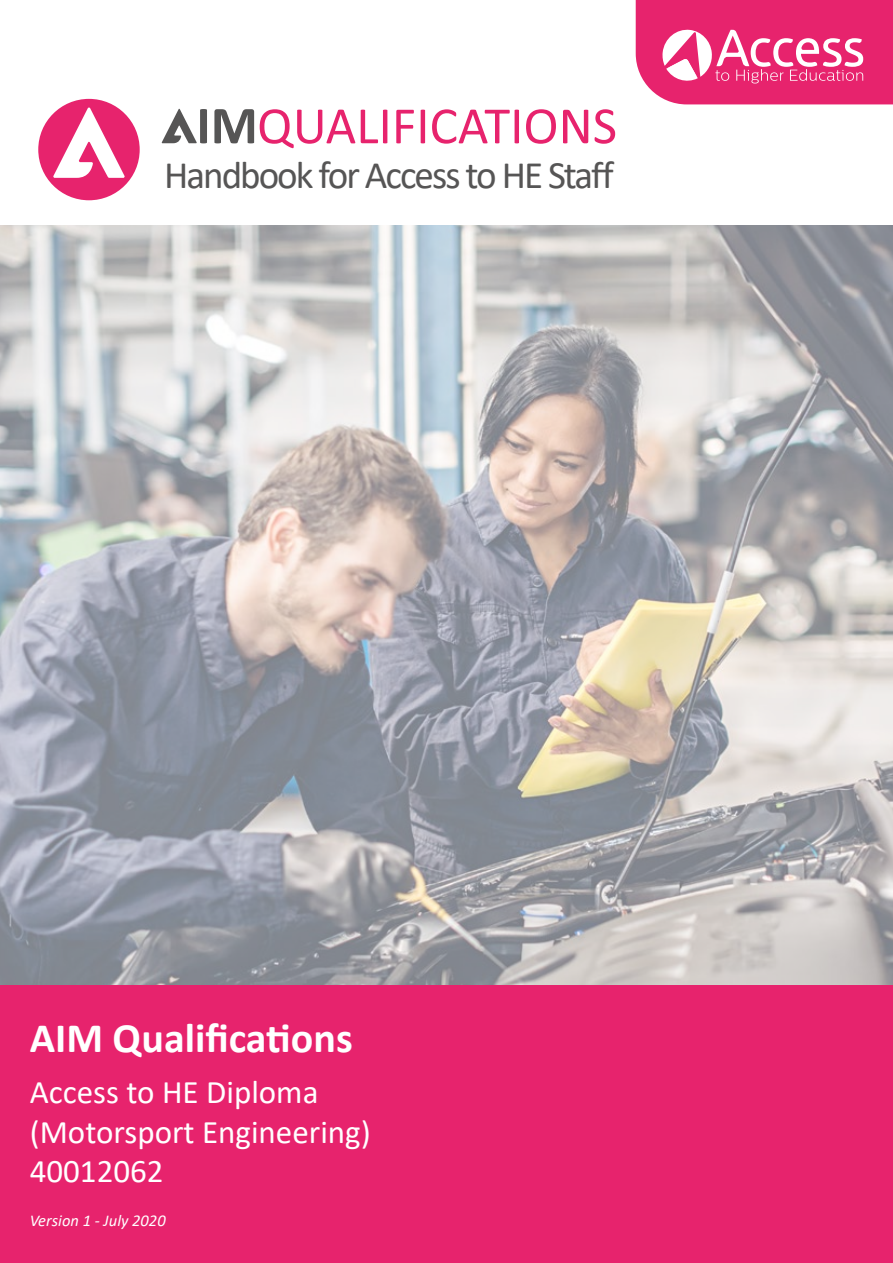
<style>
.page{position:relative;width:893px;height:1263px;background:#fff}
.page>*{position:absolute;margin:0;border:0;box-sizing:border-box;transform-origin:0 0}
.t1{font:700 42px "Calibri";color:#fff}
.t2{font:39px "Calibri";letter-spacing:-.05em;color:#565555}
.t3{font:33px/39.6px "Calibri";color:#fff}
.t4{font:italic 16.5px "Calibri";color:#fff}
</style>
<div class="page">
<img style="left:0;top:225px;width:893px;height:760px">
<div style="left:0;top:985px;width:893px;height:278px;background:#e7236d"></div>
<svg style="left:214px;top:109px;width:40px;height:34px"></svg>
<svg style="left:260px;top:109px;width:95px;height:39px"></svg>
<svg style="left:361px;top:110px;width:26px;height:33px"></svg>
<svg style="left:396px;top:110px;width:18px;height:33px"></svg>
<svg style="left:421px;top:110px;width:4px;height:33px"></svg>
<svg style="left:432px;top:109px;width:87px;height:35px"></svg>
<svg style="left:526px;top:109px;width:30px;height:35px"></svg>
<svg style="left:563px;top:110px;width:25px;height:33px"></svg>
<svg style="left:595px;top:109px;width:20px;height:35px"></svg>
<svg style="left:162px;top:109px;width:45px;height:34px"></svg>
<div style="left:38px;top:99px;width:102px;height:101px;background:#e7236d;border-radius:50%"></div>
<svg style="left:53px;top:107px;width:72px;height:71px"></svg>
<svg style="left:636px;top:0;width:257px;height:104px;background:#ea4382"></svg>
<p class="t2" style="left:164px;top:147px;width:452px">Handbook for Access to HE Staff</p>
<p class="t1" style="left:30px;top:1008px;width:324px">AIM Qualifications</p>
<p class="t3" style="left:30px;top:1071px;width:343px">Access to HE Diploma (Motorsport Engineering)<br>40012062</p>
<p class="t4" style="left:30px;top:1209px;width:137px">Version 1 - July 2020</p>
</div>
